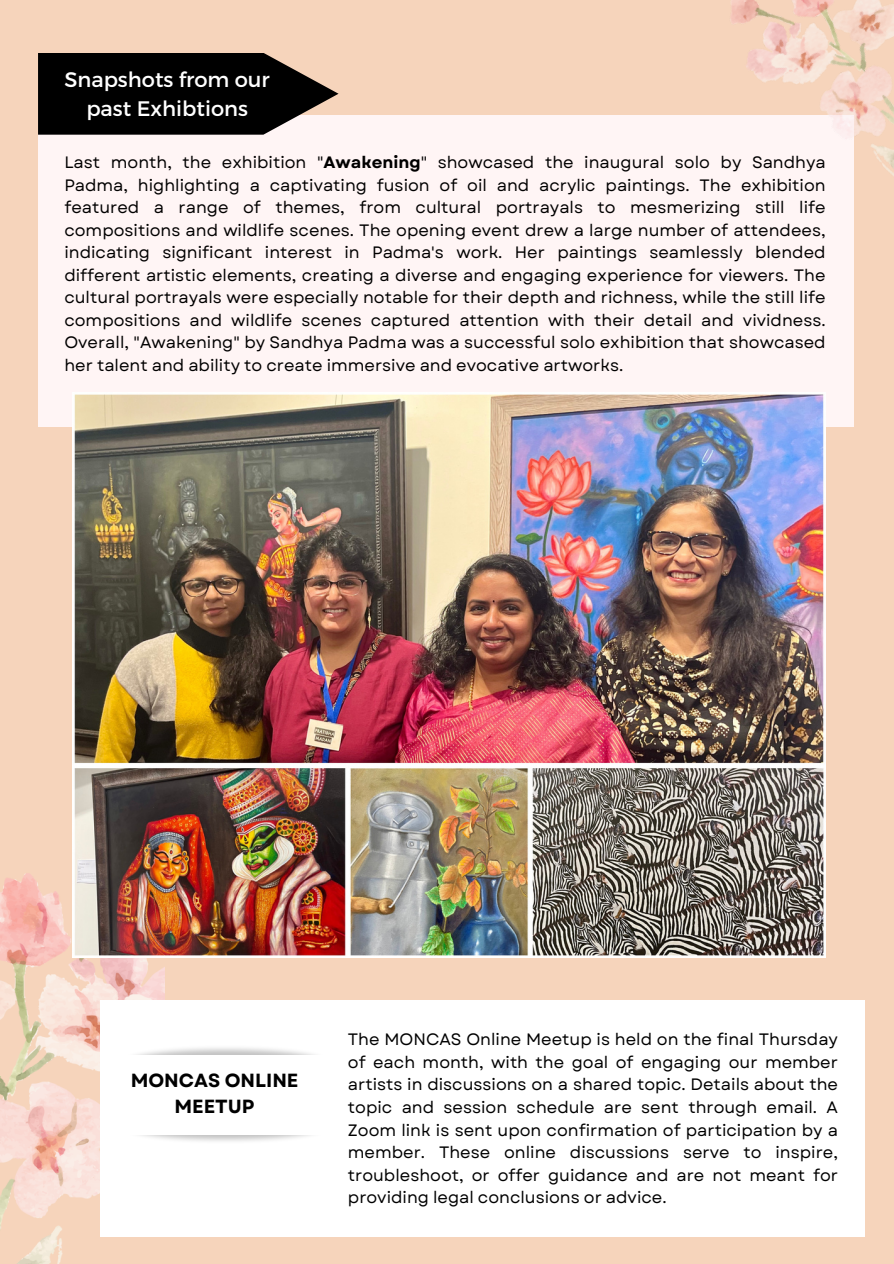
<style>
.page{position:relative;width:894px;height:1264px;background:#fff}
.page>*{position:absolute;margin:0;border:0;box-sizing:border-box;transform-origin:0 0}
.t1{font:21px/29.2px "Montserrat";color:#fff;text-align:center}
.t2{font:700 19.05px/25.8px "Garet";color:#000;text-align:center}
.t3{font:16.5px/22.5px "Garet";color:#000;text-align:justify}
.s1{font-weight:700}
</style>
<div class="page">
<div style="left:0;top:0;width:893px;height:1263px;background:#f6d4bb"></div>
<img style="left:0;top:859px;width:164px;height:404px">
<div style="left:38px;top:115px;width:815px;height:312px;background:#fff5f5"></div>
<svg style="left:38px;top:53px;width:300px;height:82px;background:#1d1a19"></svg>
<img style="left:730px;top:0;width:163px;height:251px">
<div style="left:101px;top:1000px;width:762px;height:236px;background:#fff"></div>
<img style="left:111px;top:1113px;width:228px;height:41px">
<img style="left:111px;top:1034px;width:228px;height:41px">
<div style="left:116px;top:1055px;width:218px;height:79px;background:#fff"></div>
<img style="left:73px;top:394px;width:752px;height:563px">
<p class="t1" style="left:64px;top:63px;width:207px">Snapshots from our past Exhibtions</p>
<p class="t3" style="left:64px;top:151px;width:762px">Last month, the exhibition "<span class="s1">Awakening</span>" showcased the inaugural solo by Sandhya Padma, highlighting a captivating fusion of oil and acrylic paintings. The exhibition featured a range of themes, from cultural portrayals to mesmerizing still life compositions and wildlife scenes. The opening event drew a large number of attendees, indicating significant interest in Padma's work. Her paintings seamlessly blended different artistic elements, creating a diverse and engaging experience for viewers. The cultural portrayals were especially notable for their depth and richness, while the still life compositions and wildlife scenes captured attention with their detail and vividness.<br>Overall, "Awakening" by Sandhya Padma was a successful solo exhibition that showcased her talent and ability to create immersive and evocative artworks.</p>
<p class="t2" style="left:131px;top:1067px;width:169px">MONCAS ONLINE<br>MEETUP</p>
<p class="t3" style="left:348px;top:1028px;width:491px">The MONCAS Online Meetup is held on the final Thursday of each month, with the goal of engaging our member artists in discussions on a shared topic. Details about the topic and session schedule are sent through email. A Zoom link is sent upon confirmation of participation by a member. These online discussions serve to inspire, troubleshoot, or offer guidance and are not meant for providing legal conclusions or advice.</p>
</div>
